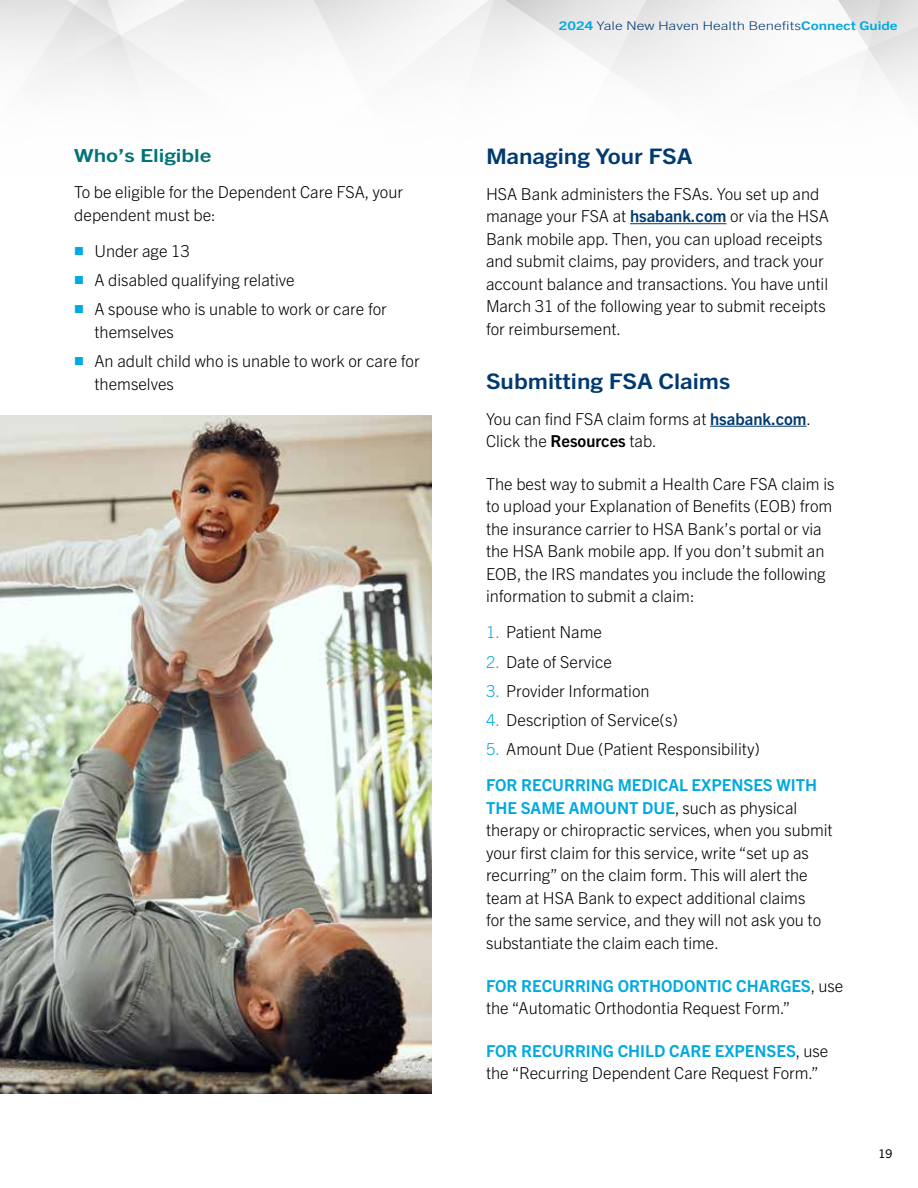
<style>
.page{position:relative;width:918px;height:1188px;background:#fff}
.page>*{position:absolute;margin:0;border:0;box-sizing:border-box;transform-origin:0 0}
.t1{font:700 21.45px "Trade Gothic Next LT Pro";color:#003a70;scale:1.14 1}
.t2{font:700 18px "Trade Gothic Next LT Pro";color:#007377;scale:1.25 1}
.t3{font:300 16.5px/22.5px "Trade Gothic Next LT Pro";color:#000}
.t4{font:300 12px "Trade Gothic Next LT Pro";color:#003a70;scale:1.25 1}
.t5{font:12px "Trade Gothic Next LT Pro";color:#000}
.s1{font-family:"Sarabun";color:#00a9e0}
.s2{font-weight:700;color:#00a9e0}
.s3{font-weight:700;color:#003a70}
.s4{font-weight:700}
.s5{color:#00a9e0}
</style>
<div class="page">
<svg style="left:636px;top:0;width:124px;height:82px"></svg>
<svg style="left:217px;top:0;width:194px;height:58px"></svg>
<svg style="left:411px;top:0;width:225px;height:83px"></svg>
<svg style="left:0;top:0;width:217px;height:87px"></svg>
<svg style="left:838px;top:0;width:80px;height:90px"></svg>
<hr style="left:630px;top:223px;width:97px;height:1px;background:#003a70">
<hr style="left:710px;top:426px;width:97px;height:1px;background:#003a70">
<img style="left:0;top:416px;width:432px;height:678px">
<p class="t2" style="left:74px;top:143px;width:111px">Who’s Eligible</p>
<p class="t3" style="left:74px;top:180px;width:330px">To be eligible for the Dependent Care FSA, your dependent must be:</p>
<p class="t3" style="left:74px;top:239px;width:117px"><span class="s1">■</span> Under age 13</p>
<p class="t3" style="left:74px;top:268px;width:222px"><span class="s1">■</span> A disabled qualifying relative</p>
<p class="t3" style="left:94px;top:297px;width:294px;text-indent:-20px"><span class="s1">■</span> A spouse who is unable to work or care for themselves</p>
<p class="t3" style="left:94px;top:349px;width:327px;text-indent:-20px"><span class="s1">■</span> An adult child who is unable to work or care for themselves</p>
<p class="t4" style="left:559px;top:17px;width:273px"><span class="s2">2024</span> Yale New Haven Health Benefits<span class="s2">Connect Guide</span></p>
<h1 class="t1" style="left:486px;top:141px;width:183px">Managing Your FSA</h1>
<p class="t3" style="left:486px;top:181px;width:344px">HSA Bank administers the FSAs. You set up and manage your FSA at <span class="s3">hsabank.com</span> or via the HSA Bank mobile app. Then, you can upload receipts and submit claims, pay providers, and track your account balance and transactions. You have until March 31 of the following year to submit receipts for reimbursement.</p>
<h1 class="t1" style="left:486px;top:366px;width:216px">Submitting FSA Claims</h1>
<p class="t3" style="left:486px;top:406px;width:327px">You can find FSA claim forms at <span class="s3">hsabank.com</span>.<br>Click the <span class="s4">Resources</span> tab.</p>
<p class="t3" style="left:486px;top:471px;width:350px">The best way to submit a Health Care FSA claim is to upload your Explanation of Benefits (EOB) from the insurance carrier to HSA Bank’s portal or via the HSA Bank mobile app. If you don’t submit an EOB, the IRS mandates you include the following information to submit a claim:</p>
<p class="t3" style="left:486px;top:620px;width:118px"><span class="s5">1.</span> Patient Name</p>
<p class="t3" style="left:486px;top:649px;width:128px"><span class="s5">2.</span> Date of Service</p>
<p class="t3" style="left:486px;top:679px;width:165px"><span class="s5">3.</span> Provider Information</p>
<p class="t3" style="left:486px;top:708px;width:193px"><span class="s5">4.</span> Description of Service(s)</p>
<p class="t3" style="left:486px;top:730px;width:333px;line-height:36px"><span class="s5">5.</span> Amount Due (Patient Responsibility)<br><span class="s2">FOR RECURRING MEDICAL EXPENSES WITH</span></p>
<p class="t3" style="left:486px;top:796px;width:348px"><span class="s2">THE SAME AMOUNT DUE</span>, such as physical therapy or chiropractic services, when you submit your first claim for this service, write “set up as recurring” on the claim form. This will alert the team at HSA Bank to expect additional claims<br>for the same service, and they will not ask you to substantiate the claim each time.</p>
<p class="t3" style="left:486px;top:973px;width:359px"><span class="s2">FOR RECURRING ORTHODONTIC CHARGES</span>, use the “Automatic Orthodontia Request Form.”</p>
<p class="t3" style="left:486px;top:1039px;width:344px"><span class="s2">FOR RECURRING CHILD CARE EXPENSES</span>, use the “Recurring Dependent Care Request Form.”</p>
<p class="t5" style="left:879px;top:1146px;width:15px">19</p>
</div>
